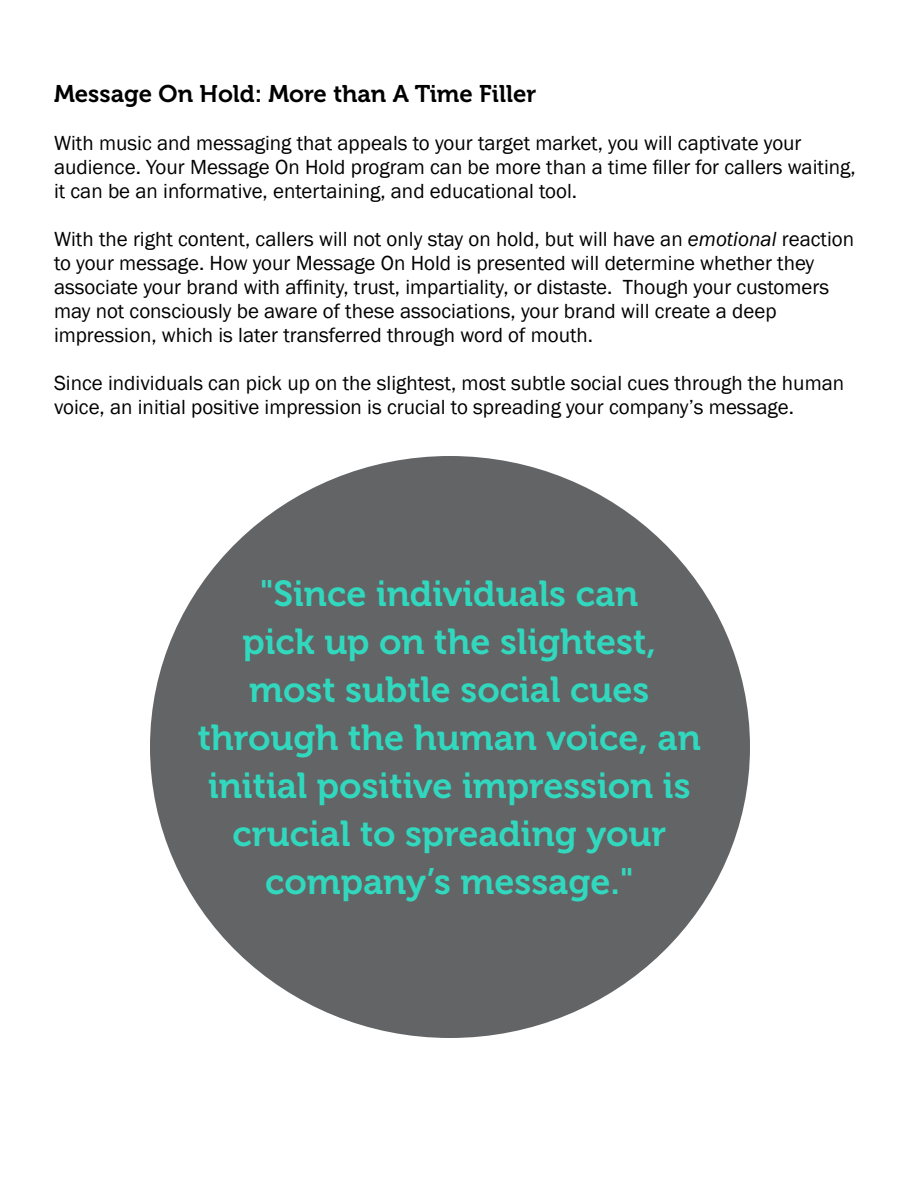
<style>
.page{position:relative;width:918px;height:1188px;background:#fff}
.page>*{position:absolute;margin:0;border:0;box-sizing:border-box;transform-origin:0 0}
.t1{font:36px/48px "Museo 700";color:#31d8be;text-align:center}
.t2{font:24px "Museo 700";color:#000}
.t3{font:21px/24px "Franklin Gothic";color:#000}
.s1{font-style:italic}
</style>
<div class="page">
<div style="left:150px;top:456px;width:600px;height:582px;background:#636466;border-radius:50%"></div>
<p class="t2" style="left:54px;top:80px;width:484px">Message On Hold: More than A Time Filler</p>
<p class="t3" style="left:54px;top:131px;width:803px">With music and messaging that appeals to your target market, you will captivate your audience. Your Message On Hold program can be more than a time filler for callers waiting, it can be an informative, entertaining, and educational tool.</p>
<p class="t3" style="left:54px;top:227px;width:802px">With the right content, callers will not only stay on hold, but will have an <span class="s1">emotional</span> reaction to your message. How your Message On Hold is presented will determine whether they associate your brand with affinity, trust, impartiality, or distaste. Though your customers may not consciously be aware of these associations, your brand will create a deep impression, which is later transferred through word of mouth.</p>
<p class="t3" style="left:54px;top:371px;width:792px">Since individuals can pick up on the slightest, most subtle social cues through the human voice, an initial positive impression is crucial to spreading your company’s message.</p>
<h1 class="t1" style="left:198px;top:570px;width:505px">"Since individuals can<br>pick up on the slightest, most subtle social cues through the human voice, an initial positive impression is crucial to spreading your company’s message."</h1>
</div>
